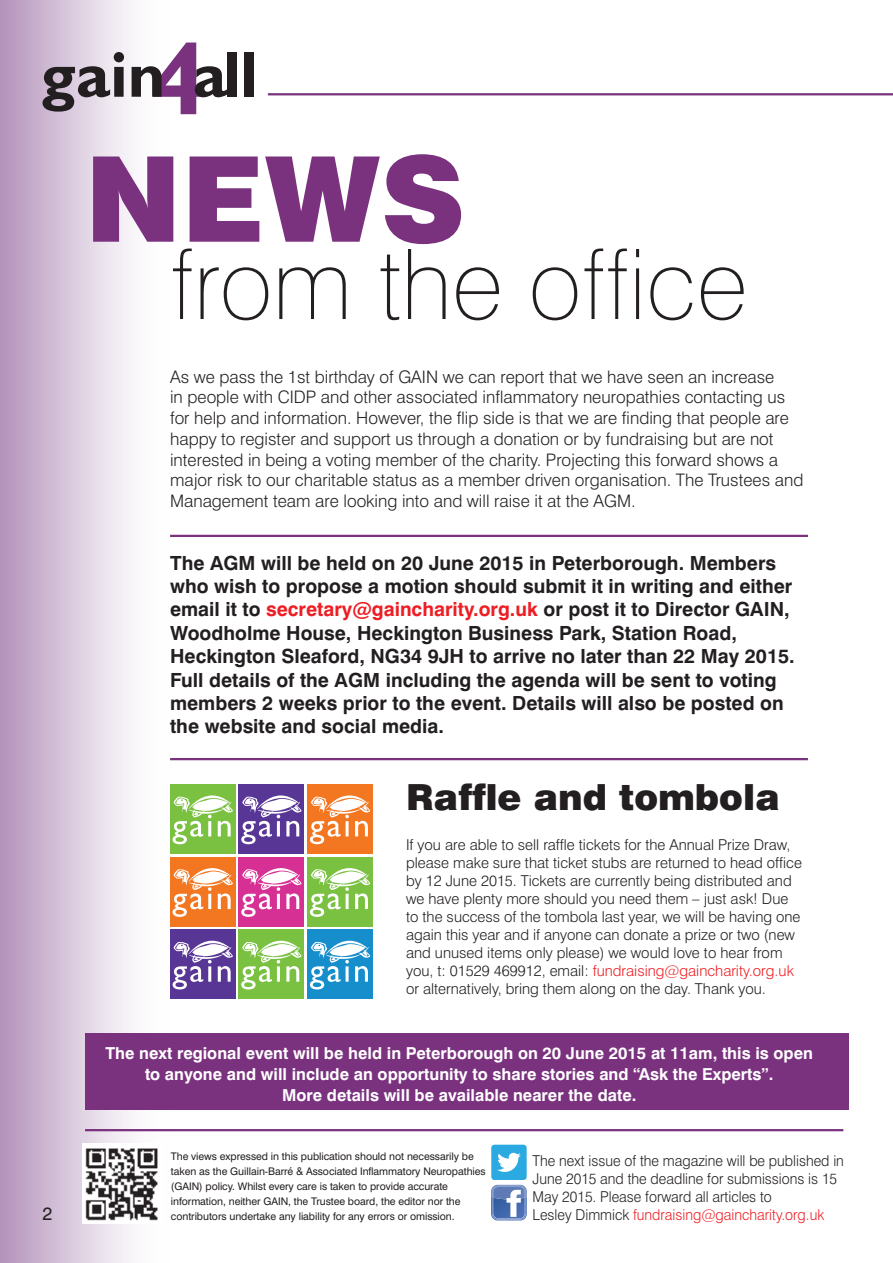
<style>
.page{position:relative;width:893px;height:1263px;background:#fff}
.page>*{position:absolute;margin:0;border:0;box-sizing:border-box;transform-origin:0 0}
.t1{font:900 118.5px "Swiss 721 BT";color:#7a327f}
.t2{font:100 97.5px "Swiss 721 BT";color:#231f20}
.t3{font:900 36px "Swiss 721 BT";color:#231f20}
.t4{font:700 19.5px/23.4px "Swiss 721 BT";color:#231f20}
.t5{font:18px "Swiss 721 BT";color:#231f20}
.t6{font:300 17.25px/20.7px "Swiss 721 BT";color:#231f20}
.t7{font:700 16.5px/21px "Swiss 721 BT";color:#fff;text-align:center}
.t8{font:300 15px/18px "Swiss 721 BT";color:#231f20}
.t9{font:300 15px/18px "Swiss 721 BT";color:#231f20;scale:.95 1}
.t10{font:10.5px/15px "Swiss 721 BT";letter-spacing:-.005em;color:#231f20}
.s1{color:#ee1d23}
</style>
<div class="page">
<div style="left:0;top:0;width:170px;height:1263px;background:linear-gradient(to right,#b797bd,#fff)"></div>
<div style="left:85px;top:1033px;width:763px;height:77px;background:#7a327f"></div>
<svg style="left:491px;top:1145px;width:36px;height:75px"></svg>
<hr style="left:85px;top:1129px;width:758px;height:2px;background:#7a327f">
<hr style="left:170px;top:535px;width:638px;height:2px;background:#7a327f">
<hr style="left:170px;top:758px;width:638px;height:2px;background:#7a327f">
<img style="left:82px;top:1143px;width:81px;height:81px">
<div style="left:170px;top:784px;width:65px;height:70px;background:#7ac142"></div>
<svg style="left:173px;top:795px;width:60px;height:49px"></svg>
<div style="left:239px;top:784px;width:65px;height:70px;background:#583695"></div>
<svg style="left:241px;top:795px;width:61px;height:49px"></svg>
<div style="left:307px;top:784px;width:66px;height:70px;background:#f37621"></div>
<svg style="left:310px;top:795px;width:60px;height:49px"></svg>
<div style="left:170px;top:857px;width:65px;height:69px;background:#f37621"></div>
<svg style="left:173px;top:868px;width:60px;height:49px"></svg>
<div style="left:239px;top:857px;width:65px;height:69px;background:#d73094"></div>
<svg style="left:241px;top:868px;width:61px;height:49px"></svg>
<div style="left:307px;top:857px;width:66px;height:69px;background:#7ac142"></div>
<svg style="left:310px;top:868px;width:60px;height:49px"></svg>
<div style="left:170px;top:930px;width:65px;height:69px;background:#583695"></div>
<svg style="left:173px;top:941px;width:60px;height:48px"></svg>
<div style="left:239px;top:930px;width:65px;height:69px;background:#7ac142"></div>
<svg style="left:241px;top:941px;width:61px;height:48px"></svg>
<div style="left:307px;top:930px;width:66px;height:69px;background:#178ecc"></div>
<svg style="left:310px;top:941px;width:60px;height:48px"></svg>
<svg style="left:43px;top:52px;width:81px;height:60px;background:#978e98"></svg>
<div style="left:227px;top:53px;width:10px;height:44px;background:#231f20"></div>
<div style="left:245px;top:53px;width:9px;height:44px;background:#231f20"></div>
<svg style="left:132px;top:43px;width:95px;height:71px"></svg>
<hr style="left:268px;top:93px;width:625px;height:2px;background:#7a327f">
<h1 class="t1" style="left:85px;top:127px;width:382px">NEWS</h1>
<h2 class="t2" style="left:170px;top:225px;width:579px">from the office</h2>
<p class="t6" style="left:170px;top:366px;width:635px">As we pass the 1st birthday of GAIN we can report that we have seen an increase<br>in people with CIDP and other associated inflammatory neuropathies contacting us for help and information. However, the flip side is that we are finding that people are happy to register and support us through a donation or by fundraising but are not interested in being a voting member of the charity. Projecting this forward shows a major risk to our charitable status as a member driven organisation. The Trustees and Management team are looking into and will raise it at the AGM.</p>
<p class="t4" style="left:170px;top:551px;width:626px">The AGM will be held on 20 June 2015 in Peterborough. Members who wish to propose a motion should submit it in writing and either email it to <span class="s1">secretary@gaincharity.org.uk</span> or post it to Director GAIN, Woodholme House, Heckington Business Park, Station Road, Heckington Sleaford, NG34 9JH to arrive no later than 22 May 2015.<br>Full details of the AGM including the agenda will be sent to voting members 2 weeks prior to the event. Details will also be posted on the website and social media.</p>
<h3 class="t3" style="left:406px;top:775px;width:375px">Raffle and tombola</h3>
<p class="t8" style="left:406px;top:835px;width:397px">If you are able to sell raffle tickets for the Annual Prize Draw, please make sure that ticket stubs are returned to head office by 12 June 2015. Tickets are currently being distributed and we have plenty more should you need them – just ask! Due to the success of the tombola last year, we will be having one again this year and if anyone can donate a prize or two (new and unused items only please) we would love to hear from you, t: 01529 469912, email: <span class="s1">fundraising@gaincharity.org.uk </span>or alternatively, bring them along on the day. Thank you.</p>
<p class="t7" style="left:105px;top:1043px;width:709px">The next regional event will be held in Peterborough on 20 June 2015 at 11am, this is open to anyone and will include an opportunity to share stories and “Ask the Experts”.<br>More details will be available nearer the date.</p>
<p class="t10" style="left:171px;top:1149px;width:316px">The views expressed in this publication should not necessarily be taken as the Guillain-Barré &amp; Associated Inflammatory Neuropathies (GAIN) policy. Whilst every care is taken to provide accurate information, neither GAIN, the Trustee board, the editor nor the</p>
<p class="t5" style="left:43px;top:1203px;width:11px">2</p>
<p class="t10" style="left:171px;top:1209px;width:285px">contributors undertake any liability for any errors or omission.</p>
<p class="t9" style="left:533px;top:1152px;width:329px">The next issue of the magazine will be published in June 2015 and the deadline for submissions is 15<br>May 2015. Please forward all articles to<br>Lesley Dimmick <span class="s1">fundraising@gaincharity.org.uk</span></p>
</div>
